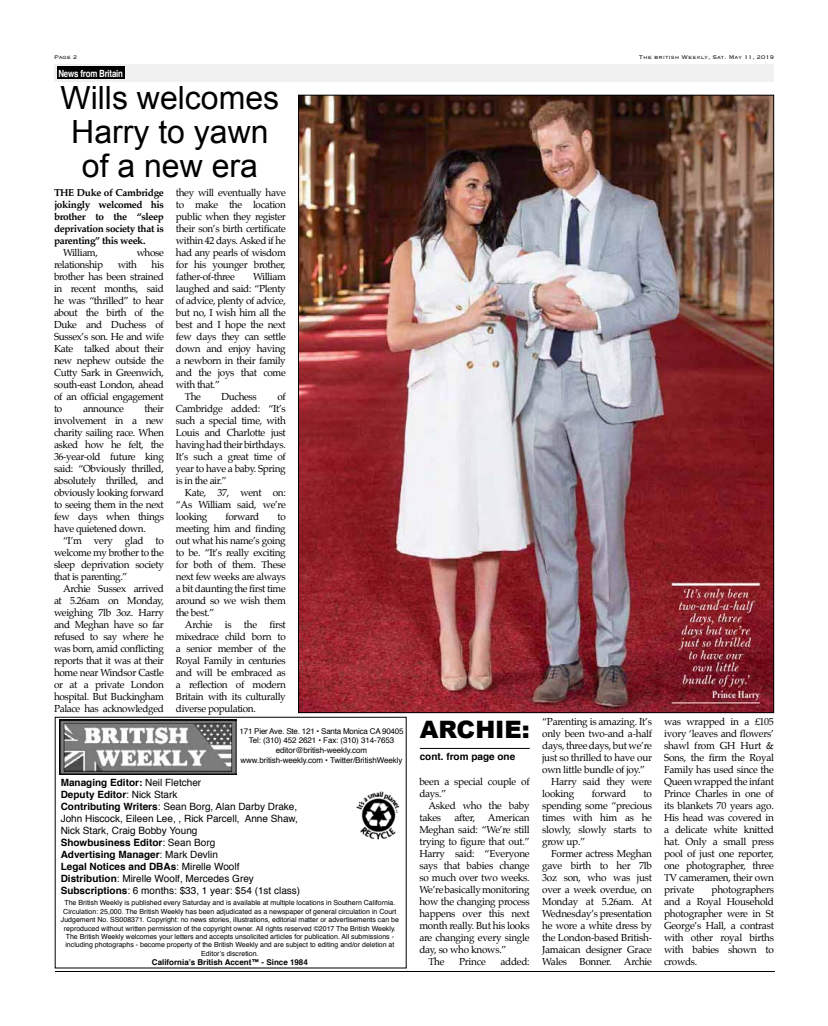
<style>
.page{position:relative;width:828px;height:1026px;background:#fff}
.page>*{position:absolute;margin:0;border:0;box-sizing:border-box;transform-origin:0 0}
.t1{font:32px/34px "Arial";color:#000;text-align:center}
.t2{font:900 24px "Arial";color:#000}
.t3{font:10px/12px "Palatino";letter-spacing:-.035em;color:#000;text-align:justify}
.t4{font:10px/12px "Helvetica";color:#000}
.t5{font:700 10px/12px "Palatino";letter-spacing:-.035em;color:#000;text-align:justify}
.t6{font:700 10px "Helvetica";color:#000}
.t7{font:700 9.9px "Helvetica";letter-spacing:-.025em;color:#fff;scale:.8 1}
.t8{font:8px/9.6px "Helvetica";letter-spacing:-.01em;color:#000;text-align:center}
.t9{font:700 8px "Helvetica";color:#000}
.t10{font:7px/8.4px "Helvetica";color:#000;text-align:center}
.t11{font:300 7px "Copperplate";color:#000}
.s1{font-weight:700}
</style>
<div class="page">
<div style="left:54px;top:64px;width:720px;height:18px;background:#f1f1f2"></div>
<div style="left:57px;top:67px;width:68px;height:12px;background:#000"></div>
<hr style="left:55px;top:971px;width:720px;height:1px;background:#000">
<img style="left:59px;top:719px;width:177px;height:55px">
<img style="left:356px;top:791px;width:44px;height:49px">
<img style="left:300px;top:97px;width:472px;height:614px">
<hr style="left:420px;top:748px;width:110px;height:1px;background:#000">
<p class="t11" style="left:54px;top:53px;width:25px">Page 2</p>
<p class="t11" style="left:639px;top:53px;width:137px">The british Weekly, Sat. May 11, 2019</p>
<p class="t7" style="left:58px;top:66px;width:82px">News from Britain</p>
<h1 class="t1" style="left:61px;top:81px;width:220px">Wills welcomes<br>Harry to yawn of a new era</h1>
<p class="t5" style="left:54px;top:186px;width:111px">THE Duke of Cambridge jokingly welcomed his brother to the “sleep deprivation society that is parenting” this week.</p>
<p class="t3" style="left:63px;top:246px;width:36px">William,</p>
<p class="t3" style="left:137px;top:246px;width:29px">whose</p>
<p class="t3" style="left:54px;top:258px;width:51px">relationship</p>
<p class="t3" style="left:118px;top:258px;width:21px">with</p>
<p class="t3" style="left:54px;top:258px;width:111px;text-indent:98px">his brother has been strained in recent months, said he was “thrilled” to hear about the birth of the Duke and Duchess of Sussex’s son. He and wife Kate talked about their new nephew outside the Cutty Sark in Greenwich, south-east London, ahead of an official engagement to</p>
<p class="t3" style="left:54px;top:402px;width:111px;text-indent:91px">their involvement in a new charity sailing race. When asked how he felt, the 36-year-old future king said: “Obviously thrilled, absolutely thrilled, and obviously looking forward to seeing them in the next few days when things have quietened down.</p>
<p class="t3" style="left:54px;top:534px;width:111px;text-indent:9px">“I’m very glad to welcome my brother to the sleep deprivation society that is parenting.”</p>
<p class="t3" style="left:54px;top:582px;width:111px;text-indent:9px">Archie Sussex arrived at 5.26am on Monday, weighing 7lb 3oz. Harry and Meghan have so far refused to say where he was born, amid conflicting reports that it was at their home near Windsor Castle or at a private London hospital. But Buckingham Palace has acknowledged</p>
<p class="t3" style="left:83px;top:402px;width:42px">announce</p>
<p class="t3" style="left:176px;top:186px;width:111px">they will eventually have to make the location public when they register their son’s birth certificate within 42 days. Asked if he had any pearls of wisdom for his younger brother, father-of-three</p>
<p class="t3" style="left:253px;top:270px;width:34px">William</p>
<p class="t3" style="left:176px;top:282px;width:111px">laughed and said: “Plenty</p>
<p class="t3" style="left:176px;top:294px;width:111px">of advice, plenty of advice,</p>
<p class="t3" style="left:176px;top:306px;width:111px">but no, I wish him all the</p>
<p class="t3" style="left:176px;top:318px;width:111px">best and I hope the next</p>
<p class="t3" style="left:176px;top:330px;width:111px">few days they can settle</p>
<p class="t3" style="left:176px;top:342px;width:111px">down and enjoy having</p>
<p class="t3" style="left:176px;top:354px;width:111px">a newborn in their family</p>
<p class="t3" style="left:176px;top:366px;width:111px">and the joys that come</p>
<p class="t3" style="left:176px;top:378px;width:46px">with that.”</p>
<p class="t3" style="left:185px;top:390px;width:18px">The</p>
<p class="t3" style="left:222px;top:390px;width:37px">Duchess</p>
<p class="t3" style="left:176px;top:390px;width:111px;text-indent:101px">of Cambridge added: “It’s such a special time, with Louis and Charlotte just having had their birthdays.<br>It’s such a great time of year to have a baby. Spring is in the air.”</p>
<p class="t3" style="left:176px;top:486px;width:111px;text-indent:9px">Kate, 37, went on: “As William said, we’re looking</p>
<p class="t3" style="left:226px;top:510px;width:35px">forward</p>
<p class="t3" style="left:176px;top:510px;width:111px;text-indent:102px">to meeting him and finding out what his name’s going to be. “It’s really exciting for both of them. These next few weeks are always a bit daunting the first time around so we wish them the best.”</p>
<p class="t3" style="left:176px;top:618px;width:111px;text-indent:9px">Archie is the first mixedrace child born to a senior member of the Royal Family in centuries and will be embraced as a reflection of modern Britain with its culturally diverse population.</p>
<p class="t8" style="left:240px;top:726px;width:165px">171 Pier Ave. Ste. 121 • Santa Monica CA 90405<br>Tel: (310) 452 2621 • Fax: (310) 314-7653 editor@british-weekly.com www.british-weekly.com • Twitter/BritishWeekly</p>
<p class="t4" style="left:61px;top:777px;width:241px"><span class="s1">Managing Editor:</span> Neil Fletcher<br><span class="s1">Deputy Editor</span>: Nick Stark<br><span class="s1">Contributing Writers</span>: Sean Borg, Alan Darby Drake, John Hiscock, Eileen Lee, , Rick Parcell, Anne Shaw, Nick Stark, Craig Bobby Young<br><span class="s1">Showbusiness Editor</span>: Sean Borg<br><span class="s1">Advertising Manager</span>: Mark Devlin<br><span class="s1">Legal Notices and DBAs</span>: Mirelle Woolf <span class="s1">Distribution</span>: Mirelle Woolf, Mercedes Grey <span class="s1">Subscriptions</span>: 6 months: $33, 1 year: $54 (1st class)</p>
<p class="t10" style="left:61px;top:899px;width:340px">The British Weekly is published every Saturday and is available at multiple locations in Southern California.<br>Circulation: 25,000. The British Weekly has been adjudicated as a newspaper of general circulation in Court Judgement No. SS008371. Copyright: no news stories, illustrations, editorial matter or advertisements can be reproduced without written permission of the copyright owner. All rights reserved ©2017 The British Weekly.<br>The British Weekly welcomes your letters and accepts unsolicited articles for publication. All submissions - including photographs - become property of the British Weekly and are subject to editing and/or deletion at Editor’s discretion.</p>
<p class="t9" style="left:152px;top:956px;width:157px">California’s British Accent™ - Since 1984</p>
<h2 class="t2" style="left:420px;top:712px;width:112px">ARCHIE:</h2>
<p class="t3" style="left:542px;top:716px;width:111px">“Parenting is amazing. It’s</p>
<p class="t3" style="left:542px;top:728px;width:111px">only been two-and a-half</p>
<p class="t3" style="left:542px;top:740px;width:111px">days, three days, but we’re</p>
<p class="t3" style="left:542px;top:752px;width:111px">just so thrilled to have our</p>
<p class="t3" style="left:542px;top:764px;width:105px">own little bundle of joy.”</p>
<p class="t3" style="left:551px;top:776px;width:102px">Harry said they were</p>
<p class="t3" style="left:542px;top:788px;width:34px">looking</p>
<p class="t3" style="left:592px;top:788px;width:36px">forward</p>
<p class="t6" style="left:420px;top:748px;width:97px">cont. from page one</p>
<p class="t3" style="left:419px;top:776px;width:112px">been a special couple of days.”</p>
<p class="t3" style="left:419px;top:800px;width:112px;text-indent:9px">Asked who the baby takes</p>
<p class="t3" style="left:542px;top:788px;width:111px;text-indent:101px">to spending some “precious times with him as he slowly, slowly starts to grow up.”</p>
<p class="t3" style="left:542px;top:848px;width:111px;text-indent:9px">Former actress Meghan gave birth to her 7lb 3oz son, who was just over a week overdue, on Monday at 5.26am. At Wednesday’s presentation he wore a white dress by the London-based British-Jamaican designer Grace Wales Bonner. Archie</p>
<p class="t3" style="left:454px;top:812px;width:22px">after,</p>
<p class="t3" style="left:488px;top:812px;width:43px">American</p>
<p class="t3" style="left:419px;top:824px;width:112px">Meghan said: “We’re still</p>
<p class="t3" style="left:419px;top:836px;width:112px">trying to figure that out.”</p>
<p class="t3" style="left:419px;top:848px;width:112px">Harry said: “Everyone</p>
<p class="t3" style="left:419px;top:860px;width:112px">says that babies change</p>
<p class="t3" style="left:419px;top:872px;width:112px">so much over two weeks.</p>
<p class="t3" style="left:419px;top:884px;width:112px">We’re basically monitoring</p>
<p class="t3" style="left:419px;top:896px;width:112px">how the changing process</p>
<p class="t3" style="left:419px;top:908px;width:112px">happens over this next</p>
<p class="t3" style="left:419px;top:920px;width:112px">month really. But his looks</p>
<p class="t3" style="left:419px;top:932px;width:112px">are changing every single</p>
<p class="t3" style="left:419px;top:944px;width:89px">day, so who knows.”</p>
<p class="t3" style="left:428px;top:956px;width:18px">The</p>
<p class="t3" style="left:459px;top:956px;width:28px">Prince</p>
<p class="t3" style="left:500px;top:956px;width:31px">added:</p>
<p class="t3" style="left:664px;top:716px;width:111px">was wrapped in a £105 ivory ‘leaves and flowers’ shawl from GH Hurt &amp; Sons, the firm the Royal Family has used since the Queen wrapped the infant Prince Charles in one of its blankets 70 years ago.<br>His head was covered in a delicate white knitted hat. Only a small press pool of just one reporter, one photographer, three TV cameramen, their own private</p>
<p class="t3" style="left:664px;top:884px;width:111px;text-indent:48px">photographers and a Royal Household photographer were in St George’s Hall, a contrast with other royal births with babies shown to crowds.</p>
</div>
